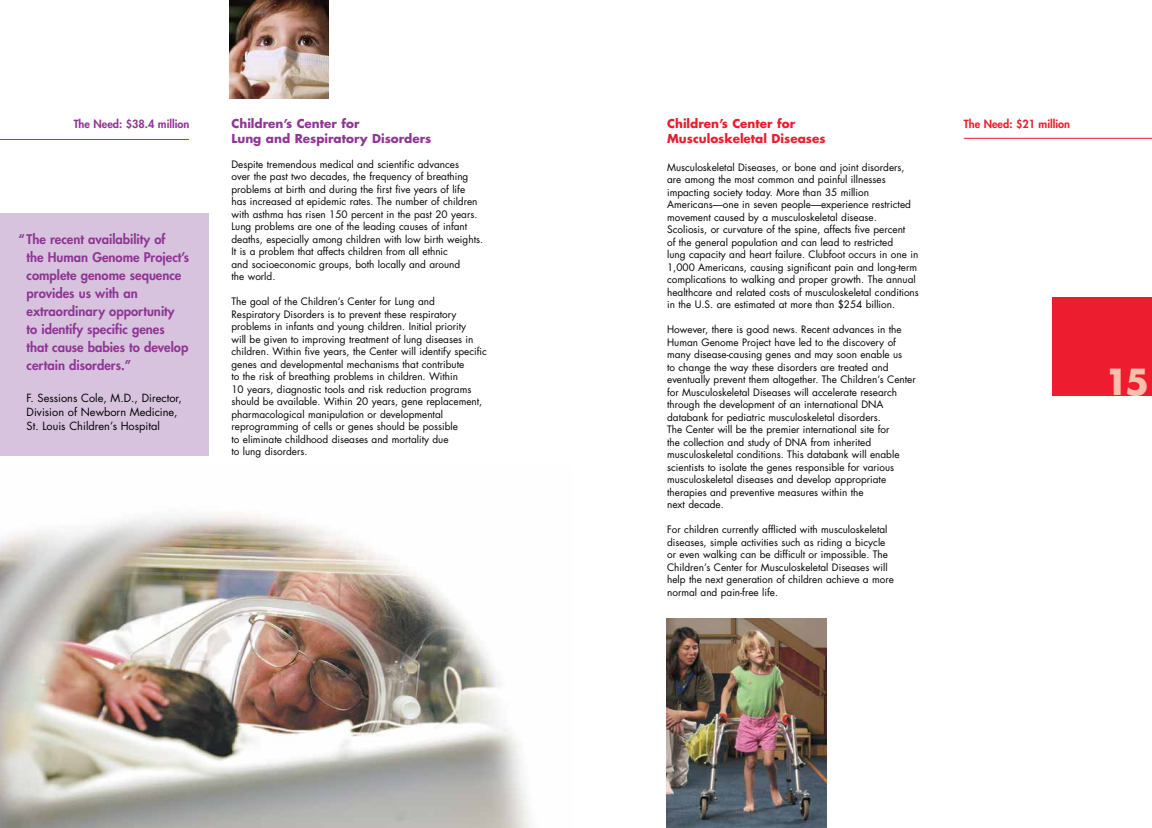
<style>
.page{position:relative;width:1152px;height:828px;background:#fff}
.page>*{position:absolute;margin:0;border:0;box-sizing:border-box;transform-origin:0 0}
.t1{font:700 35px "Futura";color:#fabeac}
.t2{font:800 13px/18px "Futura";color:#8f3694}
.t3{font:700 12px/15px "Futura";color:#8f3694}
.t4{font:700 12px "Futura";color:#ed1c2e}
.t5{font:11px/14px "Futura";color:#000}
.t6{font:800 11px "Futura";color:#8f3694}
.t7{font:800 11px "Futura";color:#ed1c2e}
.t8{font:10px/12.5px "Futura";color:#000}
</style>
<div class="page">
<img style="left:0;top:513px;width:530px;height:315px">
<div style="left:1052px;top:297px;width:100px;height:99px;background:#ed1c2e"></div>
<img style="left:230px;top:0;width:98px;height:99px">
<img style="left:667px;top:618px;width:160px;height:210px">
<hr style="left:0;top:139px;width:189px;height:1px;background:#8f3694">
<hr style="left:964px;top:138px;width:188px;height:1px;background:#ed1c2e">
<div style="left:0;top:213px;width:208px;height:243px;background:#d8c3df"></div>
<p class="t6" style="left:74px;top:116px;width:117px">The Need: $38.4 million</p>
<p class="t3" style="left:231px;top:116px;width:201px">Children’s Center for<br>Lung and Respiratory Disorders</p>
<p class="t8" style="left:231px;top:158px;width:253px">Despite tremendous medical and scientific advances<br>over the past two decades, the frequency of breathing problems at birth and during the first five years of life<br>has increased at epidemic rates. The number of children with asthma has risen 150 percent in the past 20 years.<br>Lung problems are one of the leading causes of infant deaths, especially among children with low birth weights.<br>It is a problem that affects children from all ethnic<br>and socioeconomic groups, both locally and around<br>the world.</p>
<p class="t8" style="left:231px;top:295px;width:257px">The goal of the Children’s Center for Lung and<br>Respiratory Disorders is to prevent these respiratory problems in infants and young children. Initial priority<br>will be given to improving treatment of lung diseases in children. Within five years, the Center will identify specific genes and developmental mechanisms that contribute<br>to the risk of breathing problems in children. Within<br>10 years, diagnostic tools and risk reduction programs should be available. Within 20 years, gene replacement, pharmacological manipulation or developmental reprogramming of cells or genes should be possible<br>to eliminate childhood diseases and mortality due<br>to lung disorders.</p>
<h2 class="t2" style="left:27px;top:230px;width:164px;text-indent:-8px">“ The recent availability of<br>the Human Genome Project’s complete genome sequence provides us with an extraordinary opportunity<br>to identify specific genes that cause babies to develop certain disorders.”</h2>
<p class="t5" style="left:27px;top:391px;width:157px">F. Sessions Cole, M.D., Director,<br>Division of Newborn Medicine,<br>St. Louis Children’s Hospital</p>
<p class="t4" style="left:667px;top:115px;width:130px">Children’s Center for</p>
<p class="t7" style="left:964px;top:117px;width:108px">The Need: $21 million</p>
<p class="t4" style="left:667px;top:130px;width:160px">Musculoskeletal Diseases</p>
<p class="t8" style="left:667px;top:161px;width:253px">Musculoskeletal Diseases, or bone and joint disorders, are among the most common and painful illnesses impacting society today. More than 35 million Americans—one in seven people—experience restricted movement caused by a musculoskeletal disease.<br>Scoliosis, or curvature of the spine, affects five percent<br>of the general population and can lead to restricted<br>lung capacity and heart failure. Clubfoot occurs in one in 1,000 Americans, causing significant pain and long-term complications to walking and proper growth. The annual healthcare and related costs of musculoskeletal conditions in the U.S. are estimated at more than $254 billion.</p>
<p class="t8" style="left:667px;top:323px;width:250px">However, there is good news. Recent advances in the Human Genome Project have led to the discovery of many disease-causing genes and may soon enable us<br>to change the way these disorders are treated and eventually prevent them altogether. The Children’s Center for Musculoskeletal Diseases will accelerate research through the development of an international DNA databank for pediatric musculoskeletal disorders.<br>The Center will be the premier international site for<br>the collection and study of DNA from inherited musculoskeletal conditions. This databank will enable scientists to isolate the genes responsible for various musculoskeletal diseases and develop appropriate therapies and preventive measures within the<br>next decade.</p>
<p class="t8" style="left:667px;top:523px;width:228px">For children currently afflicted with musculoskeletal diseases, simple activities such as riding a bicycle or even walking can be difficult or impossible. The Children’s Center for Musculoskeletal Diseases will help the next generation of children achieve a more normal and pain-free life.</p>
<h1 class="t1" style="left:1105px;top:358px;width:46px">15</h1>
</div>
